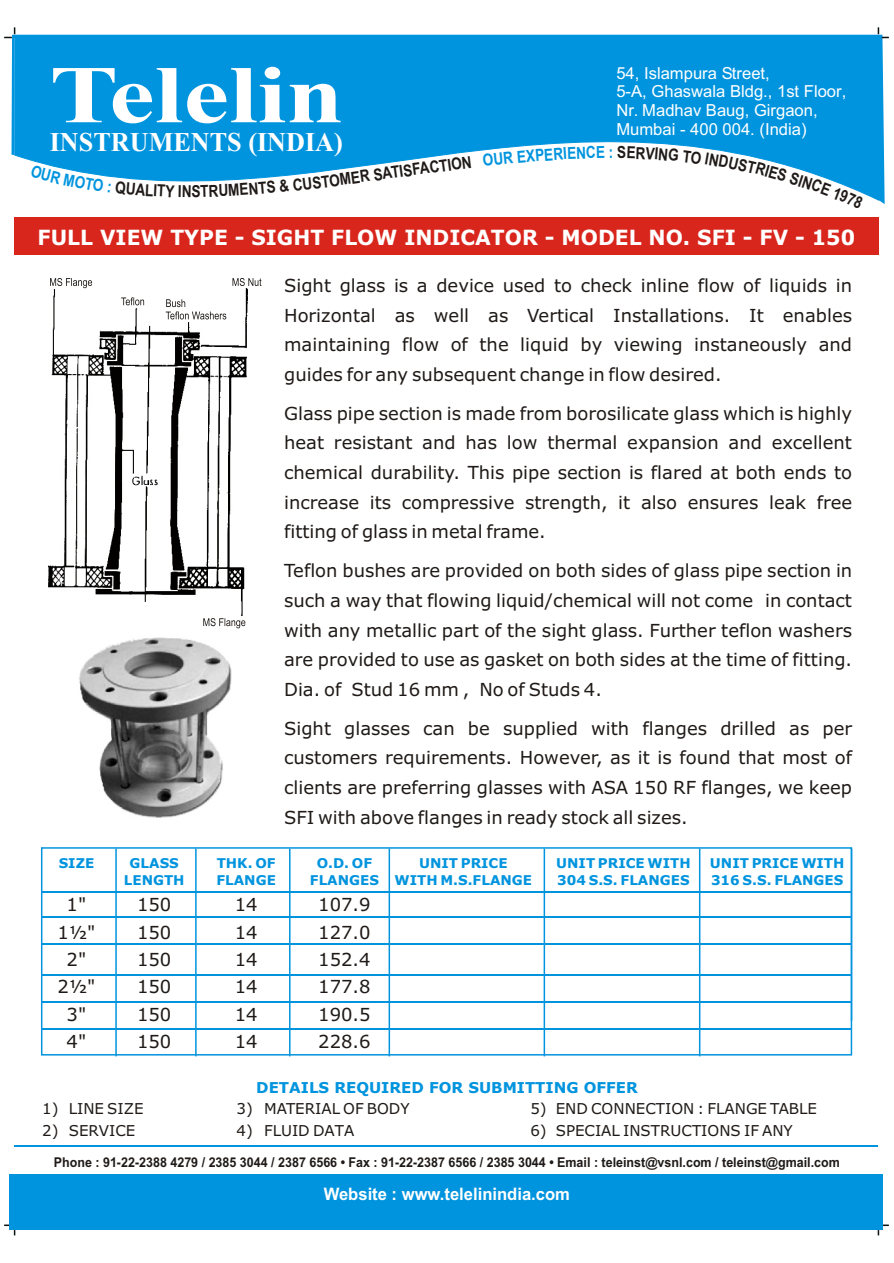
<style>
.page{position:relative;width:894px;height:1263px;background:#fff}
.page>*{position:absolute;margin:0;border:0;box-sizing:border-box;transform-origin:0 0}
.t1{font:700 81.9px "Times New Roman";color:#fff;scale:1.26 1}
.t2{font:700 27.15px "Times New Roman";color:#fff}
.t3{font:700 21px "Verdana";color:#fff}
.t4{font:18px/29.5px "Verdana";color:#1f1a17;text-align:justify}
.t5{font:700 17.25px "Arial";color:#fff}
.t6{font:16.65px/18.6px "Arial";color:#fff}
.t7{font:700 16.65px "Arial Narrow";color:#1f1a17}
.t8{font:15px "Verdana";color:#1f1a17}
.t9{font:700 15px "Verdana";color:#0094de}
.t10{font:700 13.5px "Verdana";color:#0094de}
.t11{font:700 13.5px "Arial Narrow";color:#1f1a17;scale:1.13 1}
</style>
<div class="page">
<svg style="left:4px;top:27px;width:11px;height:11px"></svg>
<svg style="left:878px;top:27px;width:11px;height:11px"></svg>
<svg style="left:4px;top:1225px;width:11px;height:10px"></svg>
<svg style="left:878px;top:1225px;width:11px;height:10px"></svg>
<svg style="left:14px;top:37px;width:865px;height:164px;fill:#0094de"></svg>
<div style="left:14px;top:217px;width:865px;height:38px;background:#d9261c"></div>
<div style="left:10px;top:1174px;width:873px;height:56px;background:#0094de"></div>
<hr style="left:14px;top:1146px;width:864px;height:1px;background:#0094de">
<img style="left:48px;top:289px;width:200px;height:327px">
<svg style="left:50px;top:278px;width:42px;height:10px"></svg>
<svg style="left:121px;top:297px;width:23px;height:8px"></svg>
<svg style="left:166px;top:299px;width:60px;height:20px"></svg>
<svg style="left:233px;top:278px;width:29px;height:8px"></svg>
<svg style="left:203px;top:618px;width:42px;height:10px"></svg>
<img style="left:79px;top:637px;width:153px;height:181px">
<hr style="left:42px;top:847px;width:809px;height:2px;background:#0094de">
<hr style="left:851px;top:848px;width:1px;height:207px;background:#0094de">
<hr style="left:42px;top:1054px;width:809px;height:2px;background:#0094de">
<hr style="left:41px;top:848px;width:1px;height:207px;background:#0094de">
<hr style="left:42px;top:891px;width:810px;height:2px;background:#0094de">
<hr style="left:42px;top:944px;width:810px;height:1px;background:#0094de">
<hr style="left:42px;top:974px;width:810px;height:2px;background:#0094de">
<hr style="left:42px;top:1001px;width:810px;height:2px;background:#0094de">
<hr style="left:42px;top:1028px;width:810px;height:2px;background:#0094de">
<hr style="left:115px;top:849px;width:2px;height:207px;background:#0094de">
<hr style="left:195px;top:849px;width:2px;height:207px;background:#0094de">
<hr style="left:289px;top:849px;width:2px;height:207px;background:#0094de">
<hr style="left:389px;top:849px;width:1px;height:207px;background:#0094de">
<hr style="left:544px;top:849px;width:1px;height:207px;background:#0094de">
<hr style="left:699px;top:849px;width:1px;height:207px;background:#0094de">
<hr style="left:42px;top:917px;width:810px;height:1px;background:#0094de">
<svg style="left:30px;top:165px;width:116px;height:31px"></svg>
<svg style="left:179px;top:175px;width:151px;height:22px"></svg>
<svg style="left:462px;top:156px;width:9px;height:13px"></svg>
<svg style="left:483px;top:146px;width:163px;height:20px"></svg>
<svg style="left:682px;top:150px;width:75px;height:24px"></svg>
<svg style="left:789px;top:171px;width:24px;height:18px"></svg>
<svg style="left:846px;top:193px;width:18px;height:8px"></svg>
<h1 class="t1" style="left:49px;top:67px;width:235px">Telelin</h1>
<h2 class="t2" style="left:50px;top:132px;width:295px">INSTRUMENTS (INDIA)</h2>
<p class="t6" style="left:616px;top:65px;width:231px">54, Islampura Street,<br>5-A, Ghaswala Bldg., 1st Floor,<br>Nr. Madhav Baug, Girgaon,<br>Mumbai - 400 004. (India)</p>
<p class="t7" style="left:646px;top:146px;width:35px;rotate:5deg">VING</p>
<p class="t7" style="left:328px;top:175px;width:135px;rotate:-8deg">OMER SATISFACTIO</p>
<p class="t7" style="left:758px;top:162px;width:33px;rotate:16deg">RIES</p>
<p class="t7" style="left:815px;top:178px;width:39px;rotate:21deg">CE 19</p>
<p class="t3" style="left:38px;top:229px;width:819px">FULL VIEW TYPE - SIGHT FLOW INDICATOR - MODEL NO. SFI - FV - 150</p>
<p class="t4" style="left:284px;top:272px;width:570px">Sight glass is a device used to check inline flow of liquids in Horizontal as well as Vertical Installations. It enables maintaining flow of the liquid by viewing instaneously and guides for any subsequent change in flow desired.</p>
<p class="t4" style="left:284px;top:400px;width:570px">Glass pipe section is made from borosilicate glass which is highly heat resistant and has low thermal expansion and excellent chemical durability. This pipe section is flared at both ends to increase its compressive strength, it also ensures leak free fitting of glass in metal frame.</p>
<p class="t4" style="left:284px;top:558px;width:570px">Teflon bushes are provided on both sides of glass pipe section in such a way that flowing liquid/chemical will not come in contact with any metallic part of the sight glass. Further teflon washers are provided to use as gasket on both sides at the time of fitting.<br>Dia. of Stud 16 mm , No of Studs 4.</p>
<p class="t4" style="left:284px;top:715px;width:570px">Sight glasses can be supplied with flanges drilled as per customers requirements. However, as it is found that most of clients are preferring glasses with ASA 150 RF flanges, we keep SFI with above flanges in ready stock all sizes.</p>
<p class="t7" style="left:145px;top:184px;width:31px;rotate:3deg">LITY</p>
<p class="t10" style="left:59px;top:858px;width:37px">SIZE</p>
<p class="t10" style="left:130px;top:858px;width:51px">GLASS</p>
<p class="t10" style="left:217px;top:858px;width:60px">THK. OF</p>
<p class="t10" style="left:317px;top:858px;width:57px">O.D. OF</p>
<p class="t10" style="left:419px;top:858px;width:90px">UNIT PRICE</p>
<p class="t10" style="left:556px;top:858px;width:136px">UNIT PRICE WITH</p>
<p class="t10" style="left:710px;top:858px;width:136px">UNIT PRICE WITH</p>
<p class="t10" style="left:124px;top:875px;width:62px">LENGTH</p>
<p class="t10" style="left:216px;top:875px;width:61px">FLANGE</p>
<p class="t10" style="left:310px;top:875px;width:224px">FLANGES WITH M.S.FLANGE</p>
<p class="t10" style="left:557px;top:875px;width:134px">304 S.S. FLANGES</p>
<p class="t10" style="left:711px;top:875px;width:134px">316 S.S. FLANGES</p>
<p class="t4" style="left:67px;top:891px;width:21px">1"</p>
<p class="t4" style="left:137px;top:891px;width:36px">150</p>
<p class="t4" style="left:235px;top:891px;width:24px">14</p>
<p class="t4" style="left:318px;top:891px;width:54px">107.9</p>
<p class="t4" style="left:58px;top:919px;width:39px">1½"</p>
<p class="t4" style="left:137px;top:919px;width:36px">150</p>
<p class="t4" style="left:235px;top:919px;width:24px">14</p>
<p class="t4" style="left:318px;top:919px;width:54px">127.0</p>
<p class="t4" style="left:67px;top:946px;width:21px">2"</p>
<p class="t4" style="left:137px;top:946px;width:36px">150</p>
<p class="t4" style="left:235px;top:946px;width:24px">14</p>
<p class="t4" style="left:318px;top:946px;width:54px">152.4</p>
<p class="t4" style="left:58px;top:973px;width:39px">2½"</p>
<p class="t4" style="left:137px;top:973px;width:36px">150</p>
<p class="t4" style="left:235px;top:973px;width:24px">14</p>
<p class="t4" style="left:318px;top:973px;width:54px">177.8</p>
<p class="t4" style="left:67px;top:1001px;width:21px">3"</p>
<p class="t4" style="left:137px;top:1001px;width:36px">150</p>
<p class="t4" style="left:235px;top:1001px;width:24px">14</p>
<p class="t4" style="left:318px;top:1001px;width:54px">190.5</p>
<p class="t4" style="left:67px;top:1028px;width:21px">4"</p>
<p class="t4" style="left:137px;top:1028px;width:36px">150</p>
<p class="t4" style="left:235px;top:1028px;width:24px">14</p>
<p class="t4" style="left:318px;top:1028px;width:54px">228.6</p>
<p class="t9" style="left:256px;top:1081px;width:383px">DETAILS REQUIRED FOR SUBMITTING OFFER</p>
<p class="t8" style="left:42px;top:1103px;width:103px">1) LINE SIZE</p>
<p class="t8" style="left:236px;top:1103px;width:175px">3) MATERIAL OF BODY</p>
<p class="t8" style="left:530px;top:1103px;width:288px">5) END CONNECTION : FLANGE TABLE</p>
<p class="t8" style="left:42px;top:1125px;width:95px">2) SERVICE</p>
<p class="t8" style="left:236px;top:1125px;width:119px">4) FLUID DATA</p>
<p class="t8" style="left:530px;top:1125px;width:264px">6) SPECIAL INSTRUCTIONS IF ANY</p>
<p class="t11" style="left:54px;top:1158px;width:697px">Phone : 91-22-2388 4279 / 2385 3044 / 2387 6566 • Fax : 91-22-2387 6566 / 2385 3044 • Email : teleinst@vsnl.com / teleinst@gmail.com</p>
<p class="t5" style="left:324px;top:1187px;width:248px">Website : www.telelinindia.com</p>
</div>
